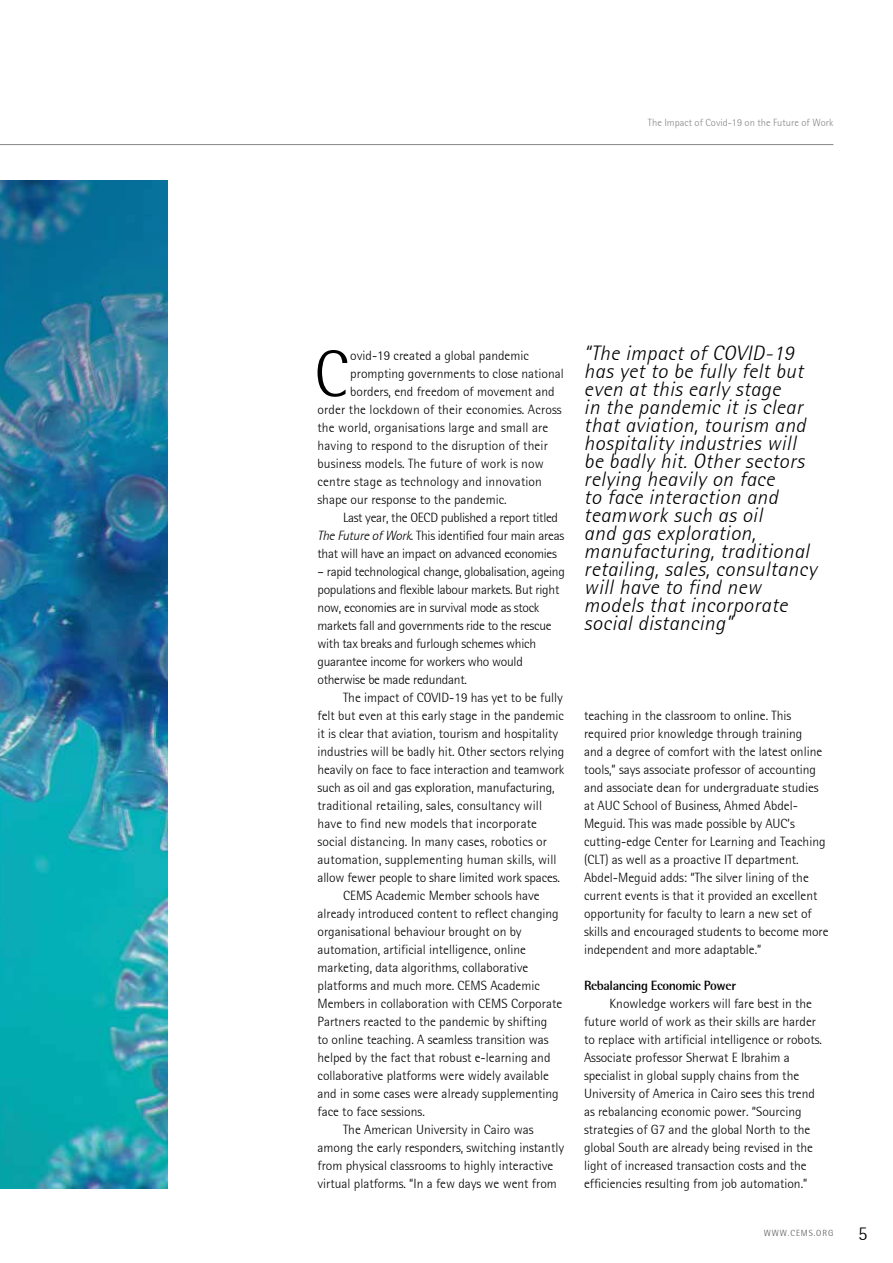
<style>
.page{position:relative;width:893px;height:1263px;background:#fff}
.page>*{position:absolute;margin:0;border:0;box-sizing:border-box;transform-origin:0 0}
.t1{font:300 65.7px "Rotis Semi Sans";color:#000}
.t2{font:italic 300 21px/18px "Rotis Semi Sans";letter-spacing:.02em;color:#000}
.t3{font:300 19.5px "Rotis Semi Sans";color:#000}
.t4{font:300 13.5px/18px "Rotis Semi Sans";color:#000}
.t5{font:300 13.5px/18px "Rotis Semi Sans";letter-spacing:-.02em;color:#000}
.t6{font:700 13.5px "Rotis Semi Sans";letter-spacing:-.03em;color:#000}
.t7{font:300 10.5px "Rotis Semi Sans";color:#878787}
.t8{font:300 9px "Rotis Semi Sans";letter-spacing:.1em;color:#575756}
.s1{font-style:italic}
</style>
<div class="page">
<hr style="left:0;top:144px;width:833px;height:1px;background:#878787">
<img style="left:0;top:180px;width:167px;height:1008px">
<p class="t7" style="left:648px;top:116px;width:187px">The Impact of Covid-19 on the Future of Work</p>
<h1 class="t1" style="left:314px;top:336px;width:36px">C</h1>
<p class="t4" style="left:350px;top:346px;width:180px">ovid-19 created a global pandemic</p>
<p class="t4" style="left:350px;top:364px;width:215px">prompting governments to close national</p>
<p class="t4" style="left:350px;top:382px;width:206px">borders, end freedom of movement and</p>
<p class="t4" style="left:317px;top:400px;width:246px">order the lockdown of their economies. Across</p>
<p class="t4" style="left:317px;top:418px;width:232px">the world, organisations large and small are</p>
<p class="t4" style="left:317px;top:436px;width:232px">having to respond to the disruption of their</p>
<p class="t4" style="left:317px;top:454px;width:228px">business models. The future of work is now</p>
<p class="t4" style="left:317px;top:472px;width:226px">centre stage as technology and innovation</p>
<p class="t4" style="left:317px;top:490px;width:191px">shape our response to the pandemic.</p>
<p class="t5" style="left:343px;top:508px;width:217px">Last year, the OECD published a report titled</p>
<p class="t5" style="left:317px;top:526px;width:248px"><span class="s1">The Future of Work</span>. This identified four main areas</p>
<p class="t5" style="left:317px;top:544px;width:241px">that will have an impact on advanced economies</p>
<p class="t5" style="left:317px;top:562px;width:249px">– rapid technological change, globalisation, ageing populations and flexible labour markets. But right now, economies are in survival mode as stock markets fall and governments ride to the rescue with tax breaks and furlough schemes which guarantee income for workers who would otherwise be made redundant.</p>
<p class="t4" style="left:343px;top:688px;width:221px">The impact of COVID-19 has yet to be fully</p>
<p class="t4" style="left:317px;top:706px;width:248px">felt but even at this early stage in the pandemic</p>
<p class="t4" style="left:317px;top:724px;width:242px">it is clear that aviation, tourism and hospitality</p>
<p class="t4" style="left:317px;top:742px;width:248px">industries will be badly hit. Other sectors relying</p>
<p class="t4" style="left:317px;top:760px;width:248px">heavily on face to face interaction and teamwork</p>
<p class="t4" style="left:317px;top:778px;width:239px">such as oil and gas exploration, manufacturing,</p>
<p class="t4" style="left:317px;top:796px;width:226px">traditional retailing, sales, consultancy will</p>
<p class="t4" style="left:317px;top:814px;width:221px">have to find new models that incorporate</p>
<p class="t4" style="left:317px;top:832px;width:231px">social distancing. In many cases, robotics or</p>
<p class="t4" style="left:317px;top:850px;width:240px">automation, supplementing human skills, will</p>
<p class="t4" style="left:317px;top:868px;width:244px">allow fewer people to share limited work spaces.</p>
<p class="t4" style="left:343px;top:886px;width:198px">CEMS Academic Member schools have</p>
<p class="t4" style="left:317px;top:904px;width:243px">already introduced content to reflect changing</p>
<p class="t4" style="left:317px;top:922px;width:206px">organisational behaviour brought on by</p>
<p class="t4" style="left:317px;top:940px;width:210px">automation, artificial intelligence, online</p>
<p class="t4" style="left:317px;top:958px;width:212px">marketing, data algorithms, collaborative</p>
<p class="t4" style="left:317px;top:976px;width:224px">platforms and much more. CEMS Academic</p>
<p class="t4" style="left:317px;top:994px;width:246px">Members in collaboration with CEMS Corporate</p>
<p class="t4" style="left:317px;top:1012px;width:231px">Partners reacted to the pandemic by shifting</p>
<p class="t4" style="left:317px;top:1030px;width:233px">to online teaching. A seamless transition was</p>
<p class="t4" style="left:317px;top:1048px;width:234px">helped by the fact that robust e-learning and</p>
<p class="t4" style="left:317px;top:1066px;width:233px">collaborative platforms were widely available</p>
<p class="t4" style="left:317px;top:1084px;width:243px">and in some cases were already supplementing</p>
<p class="t4" style="left:317px;top:1102px;width:109px">face to face sessions.</p>
<p class="t4" style="left:343px;top:1120px;width:192px">The American University in Cairo was</p>
<p class="t4" style="left:317px;top:1138px;width:248px">among the early responders, switching instantly</p>
<p class="t4" style="left:317px;top:1156px;width:237px">from physical classrooms to highly interactive</p>
<p class="t4" style="left:317px;top:1174px;width:241px">virtual platforms. “In a few days we went from</p>
<p class="t2" style="left:584px;top:344px;width:234px">“The impact of COVID-19 has yet to be fully felt but even at this early stage<br>in the pandemic it is clear that aviation, tourism and hospitality industries will be badly hit. Other sectors relying heavily on face<br>to face interaction and teamwork such as oil<br>and gas exploration, manufacturing, traditional retailing, sales, consultancy will have to find new models that incorporate social distancing”</p>
<p class="t4" style="left:584px;top:706px;width:246px">teaching in the classroom to online. This required prior knowledge through training<br>and a degree of comfort with the latest online tools,” says associate professor of accounting and associate dean for undergraduate studies at AUC School of Business, Ahmed Abdel-Meguid. This was made possible by AUC’s cutting-edge Center for Learning and Teaching (CLT) as well as a proactive IT department.<br>Abdel-Meguid adds: “The silver lining of the current events is that it provided an excellent opportunity for faculty to learn a new set of skills and encouraged students to become more independent and more adaptable.”</p>
<p class="t6" style="left:584px;top:977px;width:154px">Rebalancing Economic Power</p>
<p class="t4" style="left:584px;top:994px;width:239px;text-indent:26px">Knowledge workers will fare best in the future world of work as their skills are harder to replace with artificial intelligence or robots.<br>Associate professor Sherwat E Ibrahim a specialist in global supply chains from the University of America in Cairo sees this trend as rebalancing economic power. “Sourcing strategies of G7 and the global North to the global South are already being revised in the light of increased transaction costs and the efficiencies resulting from job automation.”</p>
<p class="t8" style="left:764px;top:1228px;width:71px">WWW.CEMS.ORG</p>
<h3 class="t3" style="left:858px;top:1222px;width:11px">5</h3>
</div>
